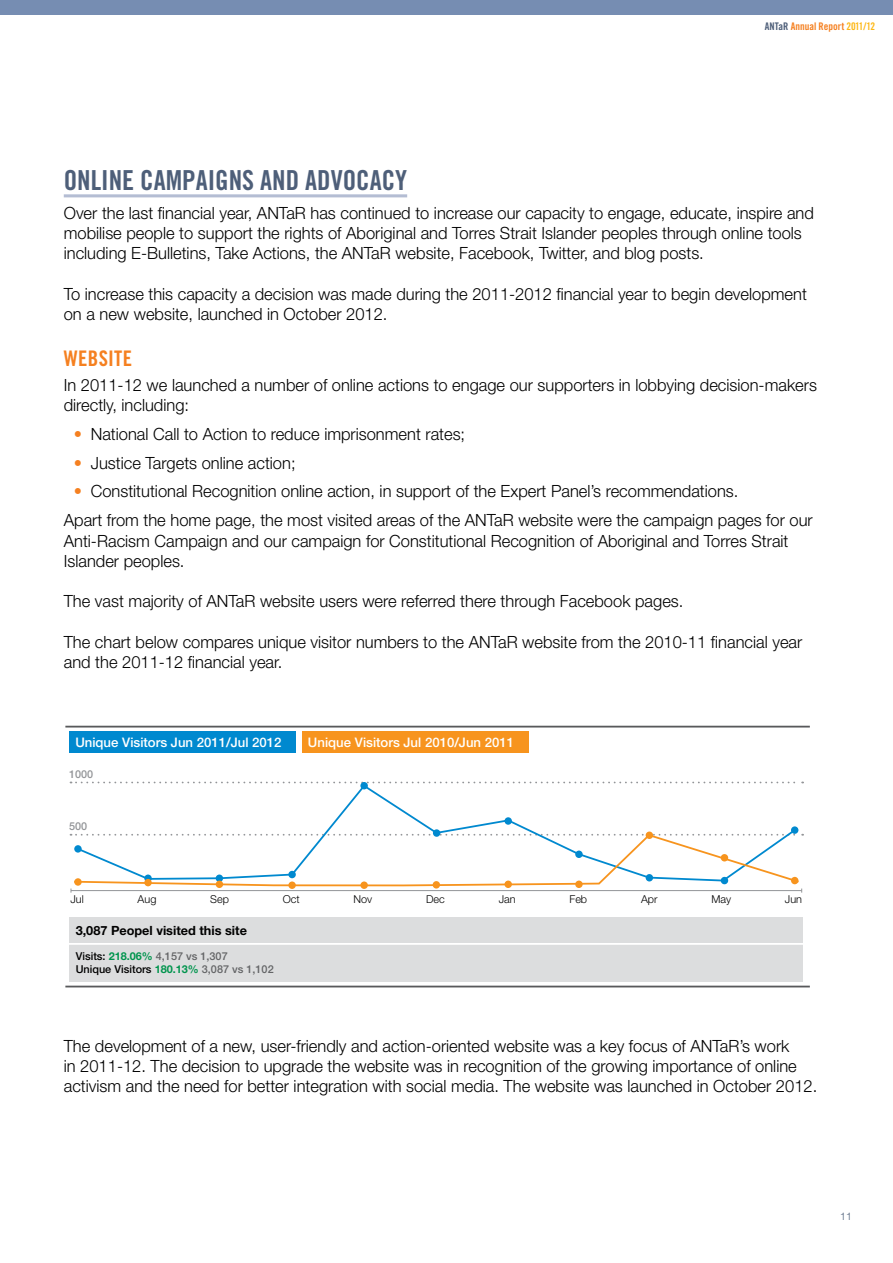
<style>
.page{position:relative;width:893px;height:1263px;background:#fff}
.page>*{position:absolute;margin:0;border:0;box-sizing:border-box;transform-origin:0 0}
.t1{font:27.6px "Trade Gothic LT Std Bd Cn 20";color:#4e5f79}
.t2{font:21.45px "Trade Gothic LT Std Bd Cn 20";color:#f58020}
.t3{font:300 16.8px/20.2px "Helvetica Neue LT Std";color:#000}
.t4{font:500 13.2px "Helvetica Neue LT Std";color:#fff}
.t5{font:700 12.75px "Helvetica Neue LT Std";color:#000}
.t6{font:500 10.95px/13px "Helvetica Neue LT Std";color:#636466}
.t7{font:300 10.95px "Helvetica Neue LT Std";color:#000}
.t8{font:500 10.95px "Helvetica Neue LT Std";color:#939598}
.t9{font:10.5px "Trade Gothic LT Std Bd Cn 20";color:#f58020}
.t10{font:300 10.5px "Helvetica Neue LT Std";color:#4e5f79}
.s1{color:#4e5f79}
.s2{color:#fdb714}
.s3{color:#f58020}
.s4{color:#000}
.s5{font-weight:700;color:#00944d}
</style>
<div class="page">
<div style="left:0;top:0;width:893px;height:15px;background:#768db2"></div>
<hr style="left:64px;top:194px;width:343px;height:3px;background:#b4bdd3">
<svg style="left:71px;top:781px;width:732px;height:2px"></svg>
<div style="left:69px;top:917px;width:733px;height:65px;background:#dcddde"></div>
<svg style="left:76px;top:783px;width:721px;height:50px"></svg>
<div style="left:360px;top:782px;width:8px;height:7px;background:#0089cf;border-radius:50%"></div>
<div style="left:433px;top:829px;width:7px;height:8px;background:#0089cf;border-radius:50%"></div>
<div style="left:504px;top:817px;width:8px;height:8px;background:#0089cf;border-radius:50%"></div>
<div style="left:791px;top:826px;width:7px;height:8px;background:#0089cf;border-radius:50%"></div>
<svg style="left:71px;top:833px;width:732px;height:60px"></svg>
<hr style="left:65px;top:943px;width:739px;height:2px;background:#fff">
<hr style="left:65px;top:986px;width:745px;height:1px;background:#58595b">
<hr style="left:65px;top:726px;width:745px;height:1px;background:#58595b">
<div style="left:69px;top:731px;width:227px;height:22px;background:#0089cf"></div>
<div style="left:302px;top:731px;width:226px;height:22px;background:#f7941e"></div>
<p class="t9" style="left:765px;top:20px;width:112px"><span class="s1">ANTaR</span> Annual Report <span class="s2">2011/12</span></p>
<h1 class="t1" style="left:64px;top:163px;width:345px">ONLINE CAMPAIGNS AND ADVO CACY</h1>
<p class="t3" style="left:64px;top:202px;width:752px">Over the last financial year, ANTaR has continued to increase our capacity to engage, educate, inspire and mobilise people to support the rights of Aboriginal and Torres Strait Islander peoples through online tools including E-Bulletins, Take Actions, the ANTaR website, Facebook, Twitter, and blog posts.</p>
<p class="t3" style="left:64px;top:283px;width:745px">To increase this capacity a decision was made during the 2011-2012 financial year to begin development on a new website, launched in October 2012.</p>
<p class="t2" style="left:64px;top:345px;width:70px">Website</p>
<p class="t3" style="left:64px;top:374px;width:755px">In 2011-12 we launched a number of online actions to engage our supporters in lobbying decision-makers directly, including:</p>
<p class="t3" style="left:74px;top:423px;width:393px"><span class="s3">•</span> National Call to Action to reduce imprisonment rates;</p>
<p class="t3" style="left:74px;top:452px;width:223px"><span class="s3">•</span> Justice Targets online action;</p>
<p class="t3" style="left:64px;top:477px;width:750px;line-height:29px;text-indent:10px"><span class="s3">•</span> Constitutional Recognition online action, in support of the Expert Panel’s recommendations.<br>Apart from the home page, the most visited areas of the ANTaR website were the campaign pages for our</p>
<p class="t3" style="left:64px;top:530px;width:726px">Anti-Racism Campaign and our campaign for Constitutional Recognition of Aboriginal and Torres Strait<br>Islander peoples.</p>
<p class="t3" style="left:64px;top:591px;width:621px">The vast majority of ANTaR website users were referred there through Facebook pages.</p>
<p class="t3" style="left:64px;top:631px;width:740px">The chart below compares unique visitor numbers to the ANTaR website from the 2010-11 financial year and the 2011-12 financial year.</p>
<p class="t4" style="left:75px;top:734px;width:208px">Unique Visitors Jun 2011/Jul 2012</p>
<p class="t4" style="left:308px;top:734px;width:208px">Unique Visitors Jul 2010/Jun 2011</p>
<p class="t8" style="left:69px;top:767px;width:26px">1000</p>
<p class="t8" style="left:69px;top:820px;width:20px">500</p>
<p class="t7" style="left:71px;top:893px;width:15px">Jul</p>
<p class="t7" style="left:138px;top:893px;width:20px">Aug</p>
<p class="t7" style="left:210px;top:893px;width:20px">Sep</p>
<p class="t7" style="left:283px;top:893px;width:18px">Oct</p>
<p class="t7" style="left:354px;top:893px;width:20px">Nov</p>
<p class="t7" style="left:426px;top:893px;width:20px">Dec</p>
<p class="t7" style="left:499px;top:893px;width:18px">Jan</p>
<p class="t7" style="left:569px;top:893px;width:19px">Feb</p>
<p class="t7" style="left:641px;top:893px;width:18px">Apr</p>
<p class="t7" style="left:711px;top:893px;width:21px">May</p>
<p class="t7" style="left:785px;top:893px;width:19px">Jun</p>
<p class="t5" style="left:76px;top:922px;width:173px">3,087 Peopel visited this site</p>
<p class="t6" style="left:76px;top:949px;width:200px"><span class="s4">Visits:</span> <span class="s5">218.06%</span> 4,157 vs 1,307<br><span class="s4">Unique Visitors</span> <span class="s5">180.13%</span> 3,087 vs 1,102</p>
<p class="t3" style="left:64px;top:1035px;width:755px">The development of a new, user-friendly and action-oriented website was a key focus of ANTaR’s work<br>in 2011-12. The decision to upgrade the website was in recognition of the growing importance of online activism and the need for better integration with social media. The website was launched in October 2012.</p>
<p class="t10" style="left:840px;top:1210px;width:13px">11</p>
</div>
